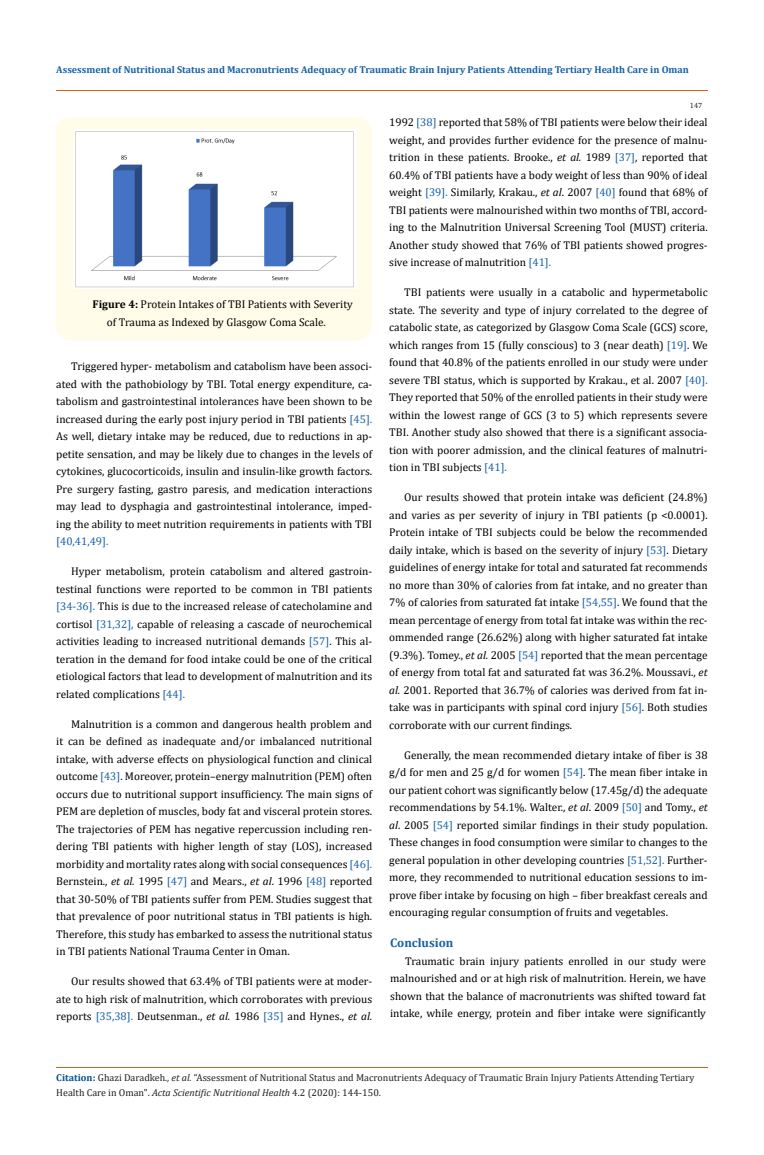
<style>
.page{position:relative;width:764px;height:1155px;background:#fff}
.page>*{position:absolute;margin:0;border:0;box-sizing:border-box;transform-origin:0 0}
.t1{font:700 12.5px "Cambria";color:#1560a6}
.t2{font:11.25px/17.5px "Cambria";color:#000;text-align:justify}
.t3{font:10px/15px "Cambria";color:#231f20}
.t4{font:700 10px "Cambria";color:#1560a6}
.t5{font:7.5px "Cambria";color:#231f20}
.s1{font-weight:700}
.s2{color:#1560a6}
.s3{font-style:italic}
.s4{font-weight:700;color:#035089}
</style>
<div class="page">
<hr style="left:56px;top:91px;width:651px;height:1px;background:#e05d1a">
<div style="left:56px;top:118px;width:316px;height:222px;background:#fffde9;border-radius:15px"></div>
<img style="left:73px;top:129px;width:284px;height:160px">
<hr style="left:56px;top:1067px;width:651px;height:1px;background:#e05d1a">
<p class="t4" style="left:56px;top:62px;width:634px">Assessment of Nutritional Status and Macronutrients Adequacy of Traumatic Brain Injury Patients Attending Tertiary Health Care in Oman</p>
<p class="t2" style="left:107px;top:296px;width:247px;text-indent:-14px"><span class="s1">Figure 4:</span> Protein Intakes of TBI Patients with Severity of Trauma as Indexed by Glasgow Coma Scale.</p>
<p class="t2" style="left:56px;top:358px;width:317px;text-indent:15px">Triggered hyper- metabolism and catabolism have been associ&shy;ated with the pathobiology by TBI. Total energy expenditure, ca&shy;tabolism and gastrointestinal intolerances have been shown to be increased during the early post injury period in TBI patients <span class="s2">[45].<br></span>As well, dietary intake may be reduced, due to reductions in ap&shy;petite sensation, and may be likely due to changes in the levels of cytokines, glucocorticoids, insulin and insulin-like growth factors.<br>Pre surgery fasting, gastro paresis, and medication interactions may lead to dysphagia and gastrointestinal intolerance, imped&shy;ing the ability to meet nutrition requirements in patients with TBI <span class="s2">[40,41,49].</span></p>
<p class="t2" style="left:56px;top:563px;width:317px;text-indent:15px">Hyper metabolism, protein catabolism and altered gastroin&shy;testinal functions were reported to be common in TBI patients <span class="s2">[34-36].</span> This is due to the increased release of catecholamine and cortisol <span class="s2">[31,32],</span> capable of releasing a cascade of neurochemical activities leading to increased nutritional demands <span class="s2">[57]</span>. This al&shy;teration in the demand for food intake could be one of the critical etiological factors that lead to development of malnutrition and its related complications <span class="s2">[44].</span></p>
<p class="t2" style="left:56px;top:715px;width:317px;text-indent:15px">Malnutrition is a common and dangerous health problem and it can be defined as inadequate and/or imbalanced nutritional intake, with adverse effects on physiological function and clinical outcome <span class="s2">[43]</span>. Moreover, protein–energy malnutrition (PEM) often occurs due to nutritional support insufficiency. The main signs of PEM are depletion of muscles, body fat and visceral protein stores.<br>The trajectories of PEM has negative repercussion including ren&shy;dering TBI patients with higher length of stay (LOS), increased morbidity and mortality rates along with social consequences <span class="s2">[46].<br></span>Bernstein., <span class="s3">et al.</span> 1995 <span class="s2">[47]</span> and Mears., <span class="s3">et al</span>. 1996 <span class="s2">[48]</span> reported that 30-50% of TBI patients suffer from PEM. Studies suggest that that prevalence of poor nutritional status in TBI patients is high.<br>Therefore, this study has embarked to assess the nutritional status in TBI patients National Trauma Center in Oman.</p>
<p class="t2" style="left:56px;top:973px;width:317px;text-indent:15px">Our results showed that 63.4% of TBI patients were at moder&shy;ate to high risk of malnutrition, which corroborates with previous reports <span class="s2">[35,38].</span> Deutsenman., <span class="s3">et al.</span> 1986 <span class="s2">[35]</span> and Hynes., <span class="s3">et al.</span></p>
<p class="t5" style="left:690px;top:101px;width:14px">147</p>
<p class="t2" style="left:389px;top:114px;width:320px">1992 <span class="s2">[38]</span> reported that 58% of TBI patients were below their ideal weight, and provides further evidence for the presence of malnu&shy;trition in these patients. Brooke., <span class="s3">et al.</span> 1989 <span class="s2">[37]</span>, reported that 60.4% of TBI patients have a body weight of less than 90% of ideal weight <span class="s2">[39].</span> Similarly, Krakau., <span class="s3">et al</span>. 2007 <span class="s2">[40]</span> found that 68% of TBI patients were malnourished within two months of TBI, accord&shy;ing to the Malnutrition Universal Screening Tool (MUST) criteria.<br>Another study showed that 76% of TBI patients showed progres&shy;sive increase of malnutrition <span class="s2">[41].</span></p>
<p class="t2" style="left:389px;top:284px;width:320px;text-indent:15px">TBI patients were usually in a catabolic and hypermetabolic state. The severity and type of injury correlated to the degree of catabolic state, as categorized by Glasgow Coma Scale (GCS) score, which ranges from 15 (fully conscious) to 3 (near death) <span class="s2">[19]</span>. We found that 40.8% of the patients enrolled in our study were under severe TBI status, which is supported by Krakau., et al. 2007 <span class="s2">[40].<br></span>They reported that 50% of the enrolled patients in their study were within the lowest range of GCS (3 to 5) which represents severe TBI. Another study also showed that there is a significant associa&shy;tion with poorer admission, and the clinical features of malnutri&shy;tion in TBI subjects <span class="s2">[41].</span></p>
<p class="t2" style="left:389px;top:489px;width:320px;text-indent:15px">Our results showed that protein intake was deficient (24.8%) and varies as per severity of injury in TBI patients (p &lt;0.0001).<br>Protein intake of TBI subjects could be below the recommended daily intake, which is based on the severity of injury <span class="s2">[53]</span>. Dietary guidelines of energy intake for total and saturated fat recommends no more than 30% of calories from fat intake, and no greater than 7% of calories from saturated fat intake <span class="s2">[54,55]</span>. We found that the mean percentage of energy from total fat intake was within the rec&shy;ommended range (26.62%) along with higher saturated fat intake (9.3%). Tomey., <span class="s3">et al.</span> 2005 <span class="s2">[54]</span> reported that the mean percentage of energy from total fat and saturated fat was 36.2%. Moussavi., <span class="s3">et al.</span> 2001. Reported that 36.7% of calories was derived from fat in&shy;take was in participants with spinal cord injury <span class="s2">[56]</span>. Both studies corroborate with our current findings.</p>
<p class="t2" style="left:389px;top:746px;width:320px;text-indent:15px">Generally, the mean recommended dietary intake of fiber is 38 g/d for men and 25 g/d for women <span class="s2">[54]</span>. The mean fiber intake in our patient cohort was significantly below (17.45g/d) the adequate recommendations by 54.1%. Walter., <span class="s3">et al</span>. 2009 <span class="s2">[50]</span> and Tomy., <span class="s3">et al</span>. 2005 <span class="s2">[54]</span> reported similar findings in their study population.<br>These changes in food consumption were similar to changes to the general population in other developing countries <span class="s2">[51,52].</span> Further&shy;more, they recommended to nutritional education sessions to im&shy;prove fiber intake by focusing on high – fiber breakfast cereals and encouraging regular consumption of fruits and vegetables.</p>
<p class="t1" style="left:390px;top:934px;width:65px">Conclusion</p>
<p class="t2" style="left:390px;top:952px;width:317px;text-indent:15px">Traumatic brain injury patients enrolled in our study were malnourished and or at high risk of malnutrition. Herein, we have shown that the balance of macronutrients was shifted toward fat intake, while energy, protein and fiber intake were significantly</p>
<p class="t3" style="left:56px;top:1070px;width:640px"><span class="s4">Citation:</span> Ghazi Daradkeh<span class="s3">., et al.</span> “Assessment of Nutritional Status and Macronutrients Adequacy of Traumatic Brain Injury Patients Attending Tertiary<br>Health Care in Oman". <span class="s3">Acta Scientific Nutritional Health</span> 4.2 (2020): 144-150.</p>
</div>
